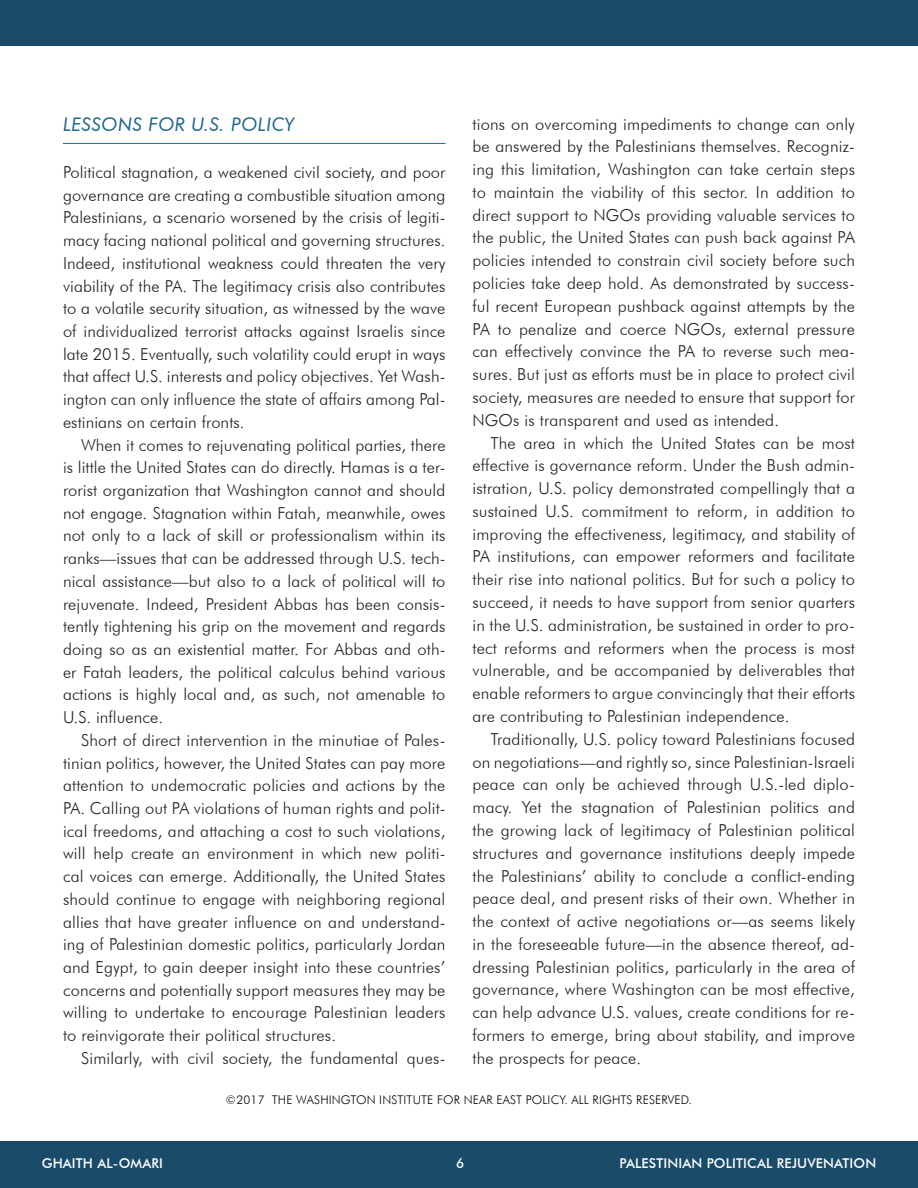
<style>
.page{position:relative;width:918px;height:1188px;background:#fff}
.page>*{position:absolute;margin:0;border:0;box-sizing:border-box;transform-origin:0 0}
.Level_1_New{font:italic 18.75px "Futura BT";letter-spacing:.025em;color:#1e698b}
.SRF_BodySS{font:300 16.5px/22.8px "Futura BT";letter-spacing:.01em;color:#231f20;text-align:justify}
.SRF_BodySS_no_indent{font:300 16.5px/22.6px "Futura BT";letter-spacing:.005em;color:#231f20;text-align:justify}
.t1{font:500 13.5px "Futura BT";letter-spacing:.01em;color:#fff}
.t2{font:300 12px "Futura BT";letter-spacing:.01em;color:#040503}
</style>
<div class="page">
<div style="left:0;top:1141px;width:918px;height:47px;background:#1a4c69"></div>
<hr style="left:63px;top:143px;width:383px;height:1px;background:#1e698b">
<div style="left:0;top:0;width:918px;height:46px;background:#1a4c69"></div>
<p class="SRF_BodySS" style="left:472px;top:112px;width:384px">tions on overcoming impediments to change can only be answered by the Palestinians themselves. Recogniz&shy;ing this limitation, Washington can take certain steps to maintain the viability of this sector. In addition to direct support to NGOs providing valuable services to the public, the United States can push back against PA policies intended to constrain civil society before such policies take deep hold. As demonstrated by success&shy;ful recent European pushback against attempts by the PA to penalize and coerce NGOs, external pressure can effectively convince the PA to reverse such mea&shy;sures. But just as efforts must be in place to protect civil society, measures are needed to ensure that support for NGOs is transparent and used as intended.</p>
<p class="SRF_BodySS" style="left:472px;top:431px;width:384px;text-indent:18px">The area in which the United States can be most effective is governance reform. Under the Bush admin&shy;istration, U.S. policy demonstrated compellingly that a sustained U.S. commitment to reform, in addition to improving the effectiveness, legitimacy, and stability of PA institutions, can empower reformers and facilitate their rise into national politics. But for such a policy to succeed, it needs to have support from senior quarters in the U.S. administration, be sustained in order to pro&shy;tect reforms and reformers when the process is most vulnerable, and be accompanied by deliverables that enable reformers to argue convincingly that their efforts are contributing to Palestinian independence.</p>
<p class="SRF_BodySS" style="left:472px;top:727px;width:384px;text-indent:18px">Traditionally, U.S. policy toward Palestinians focused on negotiations—and rightly so, since Palestinian-Israeli peace can only be achieved through U.S.-led diplo&shy;macy. Yet the stagnation of Palestinian politics and the growing lack of legitimacy of Palestinian political structures and governance institutions deeply impede the Palestinians’ ability to conclude a conflict-ending peace deal, and present risks of their own. Whether in the context of active negotiations or—as seems likely in the foreseeable future—in the absence thereof, ad&shy;dressing Palestinian politics, particularly in the area of governance, where Washington can be most effective, can help advance U.S. values, create conditions for re&shy;formers to emerge, bring about stability, and improve the prospects for peace.</p>
<p class="Level_1_New" style="left:63px;top:113px;width:233px">LESSONS FOR U.S. POLICY</p>
<p class="SRF_BodySS_no_indent" style="left:63px;top:161px;width:384px">Political stagnation, a weakened civil society, and poor governance are creating a combustible situation among Palestinians, a scenario worsened by the crisis of legiti&shy;macy facing national political and governing structures.<br>Indeed, institutional weakness could threaten the very viability of the PA. The legitimacy crisis also contributes to a volatile security situation, as witnessed by the wave of individualized terrorist attacks against Israelis since late 2015. Eventually, such volatility could erupt in ways that affect U.S. interests and policy objectives. Yet Wash&shy;ington can only influence the state of affairs among Pal&shy;estinians on certain fronts.</p>
<p class="SRF_BodySS" style="left:63px;top:433px;width:384px;text-indent:18px">When it comes to rejuvenating political parties, there is little the United States can do directly. Hamas is a ter&shy;rorist organization that Washington cannot and should not engage. Stagnation within Fatah, meanwhile, owes not only to a lack of skill or professionalism within its ranks—issues that can be addressed through U.S. tech&shy;nical assistance—but also to a lack of political will to rejuvenate. Indeed, President Abbas has been consis&shy;tently tightening his grip on the movement and regards doing so as an existential matter. For Abbas and oth&shy;er Fatah leaders, the political calculus behind various actions is highly local and, as such, not amenable to U.S. influence.</p>
<p class="SRF_BodySS" style="left:63px;top:728px;width:384px;text-indent:18px">Short of direct intervention in the minutiae of Pales&shy;tinian politics, however, the United States can pay more attention to undemocratic policies and actions by the PA. Calling out PA violations of human rights and polit&shy;ical freedoms, and attaching a cost to such violations, will help create an environment in which new politi&shy;cal voices can emerge. Additionally, the United States should continue to engage with neighboring regional allies that have greater influence on and understand&shy;ing of Palestinian domestic politics, particularly Jordan and Egypt, to gain deeper insight into these countries’ concerns and potentially support measures they may be willing to undertake to encourage Palestinian leaders to reinvigorate their political structures.</p>
<p class="SRF_BodySS" style="left:81px;top:1046px;width:366px">Similarly, with civil society, the fundamental ques-</p>
<p class="t2" style="left:226px;top:1093px;width:468px">©2017 THE WASHINGTON INSTITUTE FOR NEAR EAST POLICY. ALL RIGHTS RESERVED.</p>
<p class="t1" style="left:42px;top:1155px;width:123px">GHAITH AL-OMARI</p>
<p class="t1" style="left:456px;top:1155px;width:10px">6</p>
<p class="t1" style="left:619px;top:1155px;width:258px">PALESTINIAN POLITICAL REJUVENATION</p>
</div>
